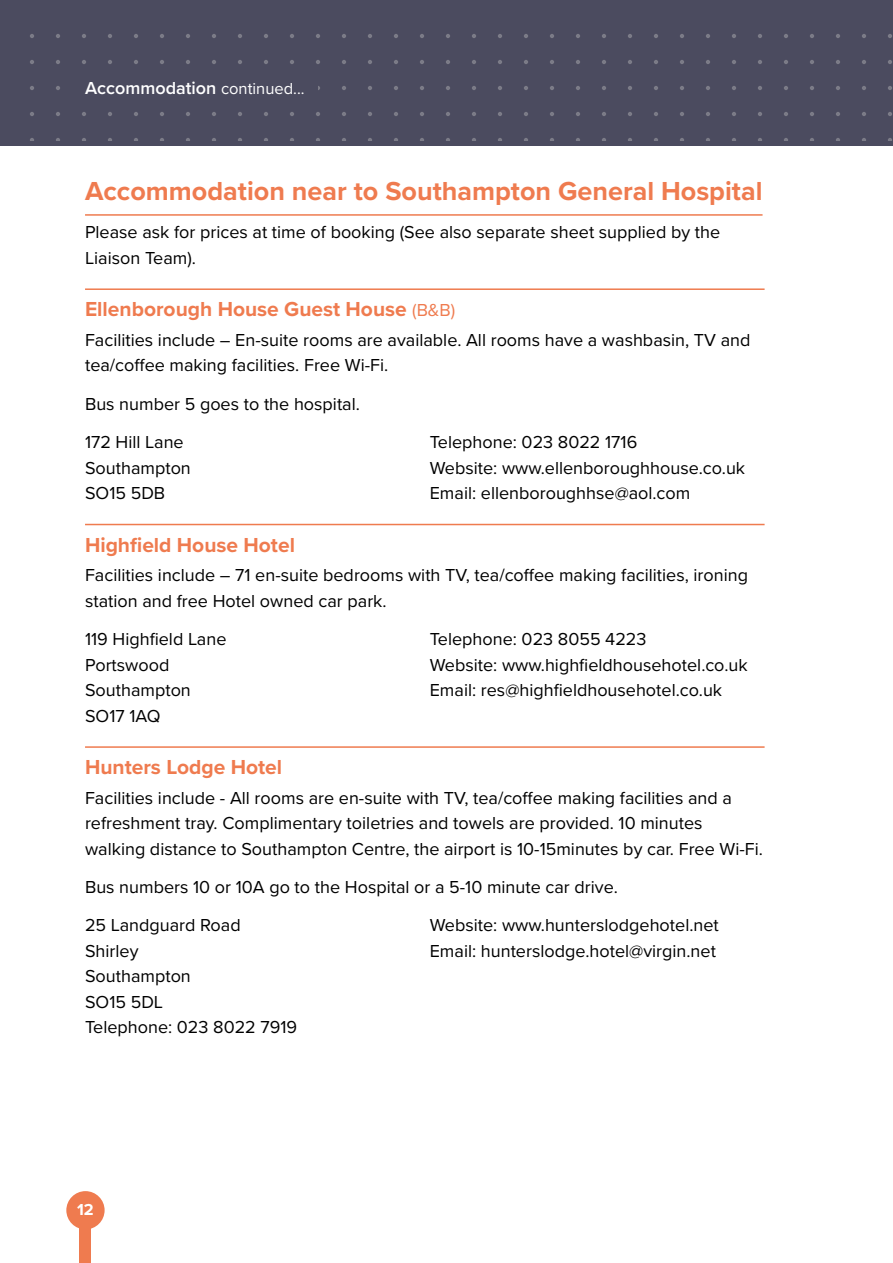
<style>
.page{position:relative;width:893px;height:1263px;background:#fff}
.page>*{position:absolute;margin:0;border:0;box-sizing:border-box;transform-origin:0 0}
.t1{font:700 27px "Proxima Nova";color:#ef7b4f}
.t2{font:700 21px "Proxima Nova";color:#ef7b4f}
.t3{font:18px/25.5px "Proxima Nova";color:#000}
.t4{font:600 18px "Proxima Nova";color:#fff}
.t5{font:700 16.5px "Proxima Nova";color:#fff}
.s1{font-weight:400;font-size:16.5px}
.s2{font-weight:400;font-size:18px}
</style>
<div class="page">
<div style="left:0;top:0;width:893px;height:146px;background:#4b4b5f"></div>
<svg style="left:30px;top:34px;width:862px;height:106px"></svg>
<div style="left:79px;top:1212px;width:12px;height:51px;background:#ef7b4f"></div>
<div style="left:66px;top:1191px;width:39px;height:38px;background:#ef7b4f;border-radius:50%"></div>
<div style="left:72px;top:67px;width:245px;height:43px;background:#4b4b5f"></div>
<hr style="left:85px;top:214px;width:677px;height:2px;background:#ef7b4f">
<hr style="left:85px;top:288px;width:680px;height:2px;background:#ef7b4f">
<hr style="left:85px;top:524px;width:680px;height:1px;background:#ef7b4f">
<hr style="left:85px;top:746px;width:680px;height:2px;background:#ef7b4f">
<p class="t4" style="left:85px;top:74px;width:221px">Accommodation <span class="s1">continued...</span></p>
<h1 class="t1" style="left:85px;top:171px;width:679px">Accommodation near to Southampton General Hospital</h1>
<p class="t3" style="left:85px;top:219px;width:637px">Please ask for prices at time of booking (See also separate sheet supplied by the<br>Liaison Team).</p>
<p class="t2" style="left:85px;top:294px;width:372px">Ellenborough House Guest House <span class="s2">(B&amp;B)</span></p>
<p class="t3" style="left:85px;top:326px;width:667px">Facilities include – En-suite rooms are available. All rooms have a washbasin, TV and tea/coffee making facilities. Free Wi-Fi.</p>
<p class="t3" style="left:85px;top:384px;width:276px;line-height:38.2px">Bus number 5 goes to the hospital.<br>172 Hill Lane</p>
<p class="t3" style="left:85px;top:454px;width:107px">Southampton<br>SO15 5DB</p>
<p class="t3" style="left:430px;top:428px;width:317px">Telephone: 023 8022 1716<br>Website: www.ellenboroughhouse.co.uk<br>Email: ellenboroughhse@aol.com</p>
<p class="t2" style="left:85px;top:529px;width:211px">Highfield House Hotel</p>
<p class="t3" style="left:85px;top:562px;width:664px">Facilities include – 71 en-suite bedrooms with TV, tea/coffee making facilities, ironing station and free Hotel owned car park.</p>
<p class="t3" style="left:85px;top:625px;width:143px">119 Highfield Lane<br>Portswood<br>Southampton<br>SO17 1AQ</p>
<p class="t3" style="left:430px;top:625px;width:319px">Telephone: 023 8055 4223<br>Website: www.highfieldhousehotel.co.uk<br>Email: res@highfieldhousehotel.co.uk</p>
<p class="t2" style="left:85px;top:751px;width:199px">Hunters Lodge Hotel</p>
<p class="t3" style="left:85px;top:784px;width:679px">Facilities include - All rooms are en-suite with TV, tea/coffee making facilities and a refreshment tray. Complimentary toiletries and towels are provided. 10 minutes walking distance to Southampton Centre, the airport is 10-15minutes by car. Free Wi-Fi.</p>
<p class="t3" style="left:85px;top:867px;width:534px;line-height:38.2px">Bus numbers 10 or 10A go to the Hospital or a 5-10 minute car drive.<br>25 Landguard Road</p>
<p class="t3" style="left:85px;top:937px;width:214px">Shirley<br>Southampton<br>SO15 5DL<br>Telephone: 023 8022 7919</p>
<p class="t3" style="left:430px;top:912px;width:291px">Website: www.hunterslodgehotel.net<br>Email: hunterslodge.hotel@virgin.net</p>
<p class="t5" style="left:77px;top:1197px;width:18px">12</p>
</div>
